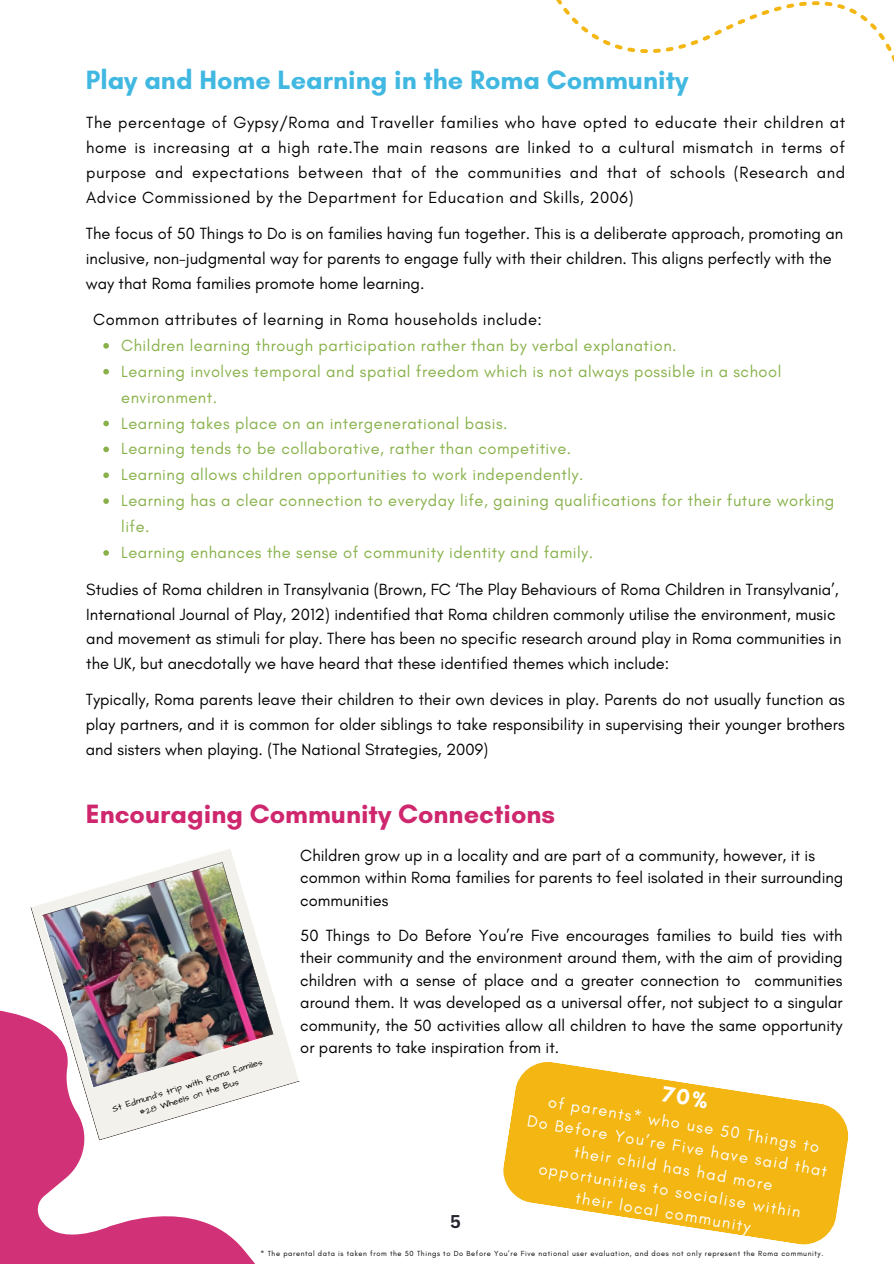
<style>
.page{position:relative;width:894px;height:1264px;background:#fff}
.page>*{position:absolute;margin:0;border:0;box-sizing:border-box;transform-origin:0 0}
.t1{font:700 27px "Glacial Indifference";color:#41b8e1}
.t2{font:700 27px "Glacial Indifference";color:#cf276e}
.t3{font:700 18px "Canva Sans";color:#232430}
.t4{font:16.5px/24.8px "Glacial Indifference";color:#000;text-align:justify}
.t5{font:16.5px/25.8px "Glacial Indifference";letter-spacing:.03em;color:#88b14a}
.t6{font:16.5px/22.5px "Glacial Indifference";color:#fff;text-align:center}
.t7{font:16.5px "Glacial Indifference";letter-spacing:.03em;color:#000}
.t8{font:9px/12px "Architects Daughter";color:#000;text-align:center}
.t9{font:7.5px "Glacial Indifference";letter-spacing:.08em;color:#000}
</style>
<div class="page">
<svg style="left:556px;top:0;width:337px;height:61px"></svg>
<svg style="left:503px;top:1062px;width:346px;height:183px;fill:#f3b613"></svg>
<img style="left:31px;top:849px;width:269px;height:239px">
<svg style="left:103px;top:343px;width:6px;height:5px"></svg>
<svg style="left:103px;top:369px;width:6px;height:5px"></svg>
<svg style="left:103px;top:420px;width:6px;height:6px"></svg>
<svg style="left:103px;top:446px;width:6px;height:6px"></svg>
<svg style="left:103px;top:472px;width:6px;height:6px"></svg>
<svg style="left:103px;top:498px;width:6px;height:6px"></svg>
<svg style="left:103px;top:550px;width:6px;height:5px"></svg>
<svg style="left:0;top:1010px;width:260px;height:253px"></svg>
<svg style="left:661px;top:1085px;width:47px;height:23px"></svg>
<p class="t1" style="left:86px;top:63px;width:604px">Play and Home Learning in the Roma Community</p>
<h2 class="t4" style="left:86px;top:110px;width:760px">The percentage of Gypsy/Roma and Traveller families who have opted to educate their children at home is increasing at a high rate.The main reasons are linked to a cultural mismatch in terms of purpose and expectations between that of the communities and that of schools (Research and Advice Commissioned by the Department for Education and Skills, 2006)</h2>
<h2 class="t4" style="left:86px;top:221px;width:758px;text-align:left">The focus of 50 Things to Do is on families having fun together. This is a deliberate approach, promoting an inclusive, non-judgmental way for parents to engage fully with their children. This aligns perfectly with the way that Roma families promote home learning.</h2>
<p class="t7" style="left:93px;top:309px;width:450px">Common attributes of learning in Roma households include:</p>
<p class="t5" style="left:121px;top:332px;width:557px">Children learning through participation rather than by verbal explanation.</p>
<p class="t5" style="left:121px;top:358px;width:661px">Learning involves temporal and spatial freedom which is not always possible in a school environment.</p>
<p class="t5" style="left:121px;top:410px;width:388px">Learning takes place on an intergenerational basis.</p>
<p class="t5" style="left:121px;top:436px;width:451px">Learning tends to be collaborative, rather than competitive.</p>
<p class="t5" style="left:121px;top:461px;width:463px">Learning allows children opportunities to work independently.</p>
<p class="t5" style="left:121px;top:487px;width:714px">Learning has a clear connection to everyday life, gaining qualifications for their future working life.</p>
<p class="t5" style="left:121px;top:539px;width:473px">Learning enhances the sense of community identity and family.</p>
<h2 class="t4" style="left:86px;top:576px;width:756px;text-align:left">Studies of Roma children in Transylvania (Brown, FC ‘The Play Behaviours of Roma Children in Transylvania’, International Journal of Play, 2012) indentified that Roma children commonly utilise the environment, music and movement as stimuli for play. There has been no specific research around play in Roma communities in the UK, but anecdotally we have heard that these identified themes which include:</h2>
<h1 class="t4" style="left:86px;top:686px;width:760px">Typically, Roma parents leave their children to their own devices in play. Parents do not usually function as play partners, and it is common for older siblings to take responsibility in supervising their younger brothers and sisters when playing. (The National Strategies, 2009)</h1>
<h3 class="t2" style="left:86px;top:797px;width:470px">Encouraging Community Connections</h3>
<h2 class="t4" style="left:300px;top:843px;width:544px;line-height:22.5px;text-align:left">Children grow up in a locality and are part of a community, however, it is common within Roma families for parents to feel isolated in their surrounding communities</h2>
<p class="t8" style="left:111px;top:1103px;width:158px;rotate:-18deg">St Edmund’s trip with Roma familes #28 Wheels on the Bus</p>
<h1 class="t4" style="left:300px;top:923px;width:543px;line-height:22.5px">50 Things to Do Before You’re Five encourages families to build ties with their community and the environment around them, with the aim of providing children with a sense of place and a greater connection to communities around them. It was developed as a universal offer, not subject to a singular community, the 50 activities allow all children to have the same opportunity or parents to take inspiration from it.</h1>
<p class="t3" style="left:450px;top:1208px;width:12px">5</p>
<p class="t6" style="left:550px;top:1088px;width:276px;rotate:10deg">of parents* who use 50 Things to</p>
<p class="t6" style="left:529px;top:1108px;width:305px;rotate:10deg">Do Before You’re Five have said that their child has had more opportunities to socialise within their local community</p>
<h2 class="t9" style="left:260px;top:1248px;width:564px">* The parental data is taken from the 50 Things to Do Before You’re Five national user evaluation, and does not only represent the Roma community.</h2>
</div>
